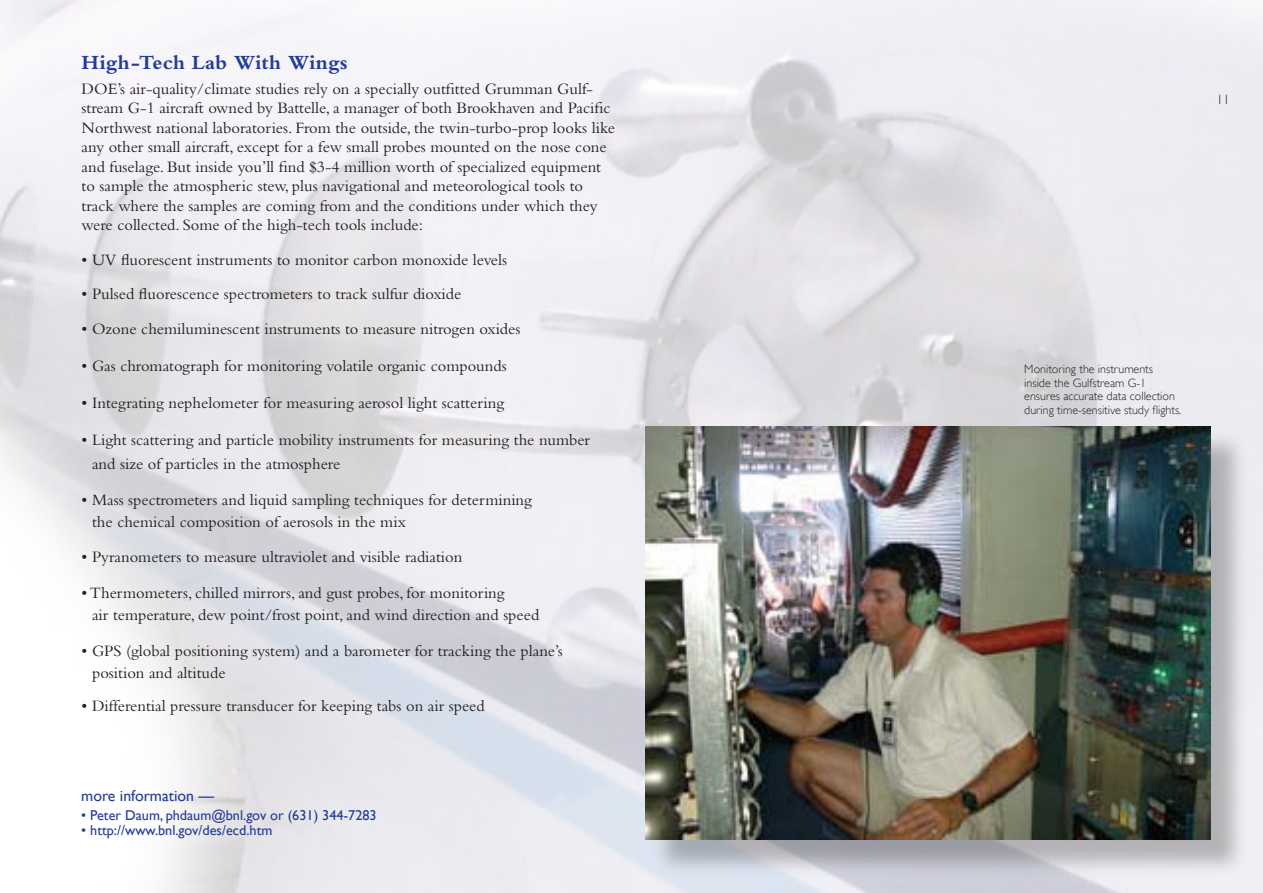
<style>
.page{position:relative;width:1263px;height:893px;background:#fff}
.page>*{position:absolute;margin:0;border:0;box-sizing:border-box;transform-origin:0 0}
.t1{font:700 21px "Bembo";letter-spacing:.015em;color:#243c97}
.t2{font:16.5px/19.5px "Bembo";color:#231f20}
.t3{font:15.75px "Gill Sans";color:#243c97}
.t4{font:14.25px "Gill Sans";color:#243c97}
.t5{font:300 13.5px "Gill Sans";color:#231f20}
.t6{font:300 12px/13.5px "Gill Sans";color:#231f20}
</style>
<div class="page">
<img style="left:0;top:0;width:1263px;height:892px">
<div style="left:650px;top:430px;width:599px;height:447px;background:#231f20;opacity:.3"></div>
<img style="left:646px;top:426px;width:564px;height:412px">
<p class="t1" style="left:82px;top:50px;width:268px">High-Tech Lab With Wings</p>
<p class="t2" style="left:82px;top:78px;width:535px">DOE’s air-quality/climate studies rely on a specially outfitted Grumman Gulf&shy;stream G-1 aircraft owned by Battelle, a manager of both Brookhaven and Pacific Northwest national laboratories. From the outside, the twin-turbo-prop looks like any other small aircraft, except for a few small probes mounted on the nose cone and fuselage. But inside you’ll find $3-4 million worth of specialized equipment to sample the atmospheric stew, plus navigational and meteorological tools to track where the samples are coming from and the conditions under which they were collected. Some of the high-tech tools include:</p>
<p class="t2" style="left:82px;top:249px;width:427px">• UV fluorescent instruments to monitor carbon monoxide levels</p>
<p class="t2" style="left:82px;top:284px;width:381px">• Pulsed fluorescence spectrometers to track sulfur dioxide</p>
<p class="t2" style="left:82px;top:318px;width:440px">• Ozone chemiluminescent instruments to measure nitrogen oxides</p>
<p class="t2" style="left:82px;top:355px;width:427px">• Gas chromatograph for monitoring volatile organic compounds</p>
<p class="t2" style="left:82px;top:393px;width:424px">• Integrating nephelometer for measuring aerosol light scattering</p>
<p class="t2" style="left:92px;top:428px;width:499px;line-height:23.7px;text-indent:-10px">• Light scattering and particle mobility instruments for measuring the number and size of particles in the atmosphere</p>
<p class="t2" style="left:92px;top:488px;width:441px;line-height:22.2px;text-indent:-10px">• Mass spectrometers and liquid sampling techniques for determining the chemical composition of aerosols in the mix</p>
<p class="t2" style="left:82px;top:547px;width:382px">• Pyranometers to measure ultraviolet and visible radiation</p>
<p class="t2" style="left:92px;top:581px;width:449px;line-height:22.2px;text-indent:-10px">• Thermometers, chilled mirrors, and gust probes, for monitoring<br>air temperature, dew point/frost point, and wind direction and speed</p>
<p class="t2" style="left:92px;top:639px;width:472px;line-height:22.2px;text-indent:-10px">• GPS (global positioning system) and a barometer for tracking the plane’s position and altitude</p>
<p class="t2" style="left:82px;top:695px;width:405px">• Differential pressure transducer for keeping tabs on air speed</p>
<p class="t3" style="left:81px;top:785px;width:134px">more information —</p>
<p class="t4" style="left:81px;top:806px;width:297px">• Peter Daum, phdaum@bnl.gov or (631) 344-7283</p>
<p class="t4" style="left:81px;top:821px;width:193px">• http://www.bnl.gov/des/ecd.htm</p>
<p class="t5" style="left:1216px;top:91px;width:15px">11</p>
<p class="t6" style="left:1024px;top:362px;width:159px">Monitoring the instruments inside the Gulfstream G-1 ensures accurate data collection during time-sensitive study flights.</p>
</div>
